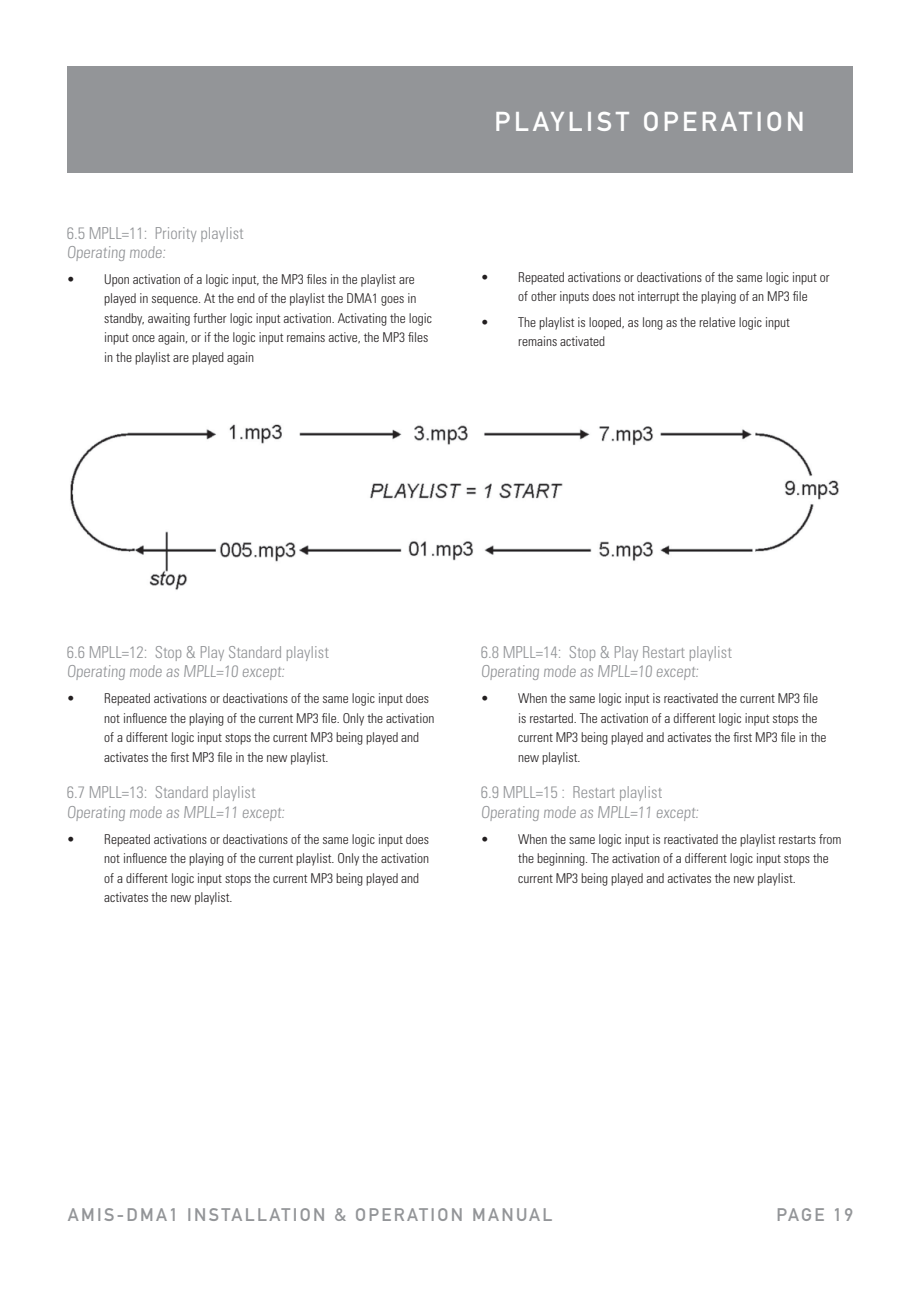
<style>
.page{position:relative;width:919px;height:1289px;background:#fff}
.page>*{position:absolute;margin:0;border:0;box-sizing:border-box;transform-origin:0 0}
.t1{font:27px "DIN Mittelschrift";letter-spacing:.13em;color:#fff}
.t2{font:18px "DIN Mittelschrift";letter-spacing:.13em;color:#939598}
.t3{font:300 condensed 16.5px/19.5px "Univers";color:#939598}
.t4{font:300 condensed 13.5px/19.5px "Univers";color:#231f20}
</style>
<div class="page">
<div style="left:67px;top:67px;width:785px;height:106px;background:#939598"></div>
<img style="left:70px;top:424px;width:769px;height:166px">
<h1 class="t1" style="left:494px;top:112px;width:311px">PLAYLIST OPERATION</h1>
<p class="t3" style="left:67px;top:225px;width:178px">6.5 MPLL=11: Priority playlist<br>Operating mode:</p>
<p class="t4" style="left:104px;top:271px;width:329px;text-indent:-38px">• Upon activation of a logic input, the MP3 files in the playlist are played in sequence. At the end of the playlist the DMA1 goes in standby, awaiting further logic input activation. Activating the logic input once again, or if the logic input remains active, the MP3 files in the playlist are played again</p>
<p class="t4" style="left:518px;top:268px;width:313px;text-indent:-38px">• Repeated activations or deactivations of the same logic input or of other inputs does not interrupt the playing of an MP3 file</p>
<p class="t4" style="left:518px;top:314px;width:273px;text-indent:-38px">• The playlist is looped, as long as the relative logic input remains activated</p>
<p class="t3" style="left:67px;top:644px;width:264px">6.6 MPLL=12: Stop &amp; Play Standard playlist<br>Operating mode as MPLL=10 except:</p>
<p class="t4" style="left:104px;top:690px;width:331px;text-indent:-38px">• Repeated activations or deactivations of the same logic input does not influence the playing of the current MP3 file. Only the activation of a different logic input stops the current MP3 being played and activates the first MP3 file in the new playlist.</p>
<p class="t3" style="left:67px;top:784px;width:221px">6.7 MPLL=13: Standard playlist<br>Operating mode as MPLL=11 except:</p>
<p class="t4" style="left:104px;top:830px;width:326px;text-indent:-38px">• Repeated activations or deactivations of the same logic input does not influence the playing of the current playlist. Only the activation of a different logic input stops the current MP3 being played and activates the new playlist.</p>
<p class="t3" style="left:480px;top:644px;width:253px">6.8 MPLL=14: Stop &amp; Play Restart playlist<br>Operating mode as MPLL=10 except:</p>
<p class="t4" style="left:518px;top:690px;width:310px;text-indent:-38px">• When the same logic input is reactivated the current MP3 file is restarted. The activation of a different logic input stops the current MP3 being played and activates the first MP3 file in the new playlist.</p>
<p class="t3" style="left:480px;top:784px;width:221px">6.9 MPLL=15 : Restart playlist<br>Operating mode as MPLL=11 except:</p>
<p class="t4" style="left:518px;top:830px;width:325px;text-indent:-38px">• When the same logic input is reactivated the playlist restarts from the beginning. The activation of a different logic input stops the current MP3 being played and activates the new playlist.</p>
<h2 class="t2" style="left:68px;top:1208px;width:486px">AMIS-DMA1 INSTALLATION &amp; OPERATION MANUAL</h2>
<h2 class="t2" style="left:776px;top:1208px;width:78px">PAGE 19</h2>
</div>
